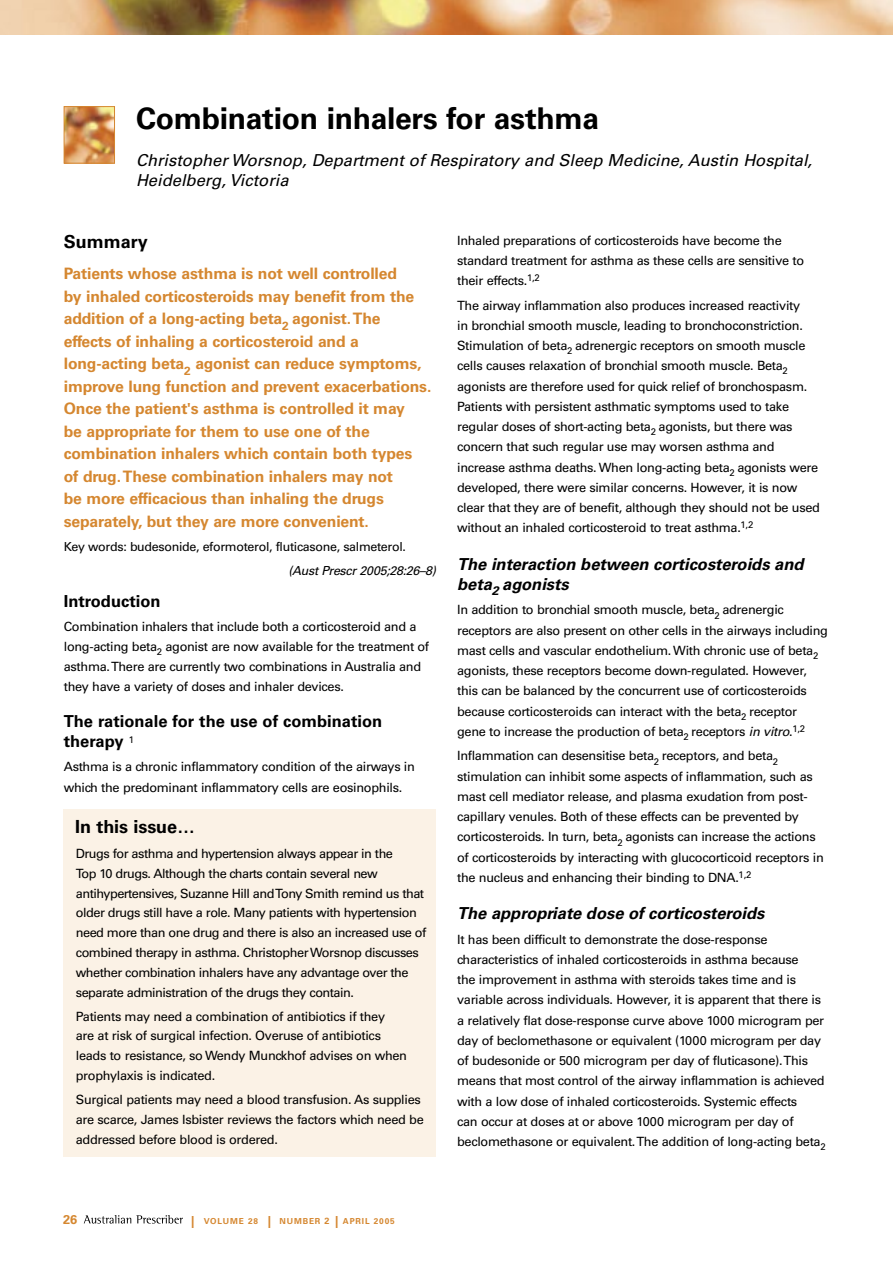
<style>
.page{position:relative;width:893px;height:1263px;background:#fff}
.page>*{position:absolute;margin:0;border:0;box-sizing:border-box;transform-origin:0 0}
.t1{font:700 30px "Univers LT";letter-spacing:-.01em;color:#000}
.t2{font:700 18px "Univers LT";letter-spacing:-.005em;color:#000}
.t3{font:italic 16.5px/20px "Univers LT";color:#000}
.t4{font:italic 700 16.5px/20.2px "Univers LT";color:#000}
.t5{font:700 16.5px/19.5px "Univers LT";color:#000}
.t6{font:700 15.75px/22.5px "Univers LT";letter-spacing:-.01em;color:#d58730}
.t7{font:12.75px/20.2px "Univers LT";letter-spacing:-.025em;color:#000}
.t8{font:700 12.75px "Univers LT";color:#d58730}
.t9{font:12.45px "Univers LT";letter-spacing:-.025em;color:#000}
.t10{font:italic 12.45px "Univers LT";letter-spacing:-.025em;color:#000}
.t11{font:700 8.25px "Univers LT";letter-spacing:.1em;color:#d58730}
.s1{font-style:italic}
.s2{font-size:12px}
.s3{font-size:9px}
</style>
<div class="page">
<svg style="left:84px;top:1215px;width:99px;height:8px"></svg>
<img style="left:0;top:0;width:893px;height:34px">
<div style="left:63px;top:809px;width:373px;height:348px;background:#fbf2e6"></div>
<img style="left:66px;top:108px;width:47px;height:53px">
<div style="left:64px;top:106px;width:51px;height:57px;border:1px solid #d58730"></div>
<h1 class="t1" style="left:136px;top:101px;width:464px">Combination inhalers for asthma</h1>
<p class="t3" style="left:136px;top:150px;width:678px">Christopher Worsnop, Department of Respiratory and Sleep Medicine, Austin Hospital,<br>Heidelberg, Victoria</p>
<h2 class="t2" style="left:64px;top:232px;width:86px">Summary</h2>
<p class="t6" style="left:64px;top:263px;width:369px">Patients whose asthma is not well controlled<br>by inhaled corticosteroids may benefit from the addition of a long-acting beta<sub>2</sub> agonist. The effects of inhaling a corticosteroid and a long-acting beta<sub>2</sub> agonist can reduce symptoms, improve lung function and prevent exacerbations.<br>Once the patient's asthma is controlled it may<br>be appropriate for them to use one of the combination inhalers which contain both types<br>of drug. These combination inhalers may not<br>be more efficacious than inhaling the drugs separately, but they are more convenient.</p>
<p class="t9" style="left:64px;top:539px;width:344px">Key words: budesonide, eformoterol, fluticasone, salmeterol.</p>
<p class="t10" style="left:288px;top:563px;width:149px">(Aust Prescr 2005;28:26–8)</p>
<p class="t5" style="left:64px;top:591px;width:98px">Introduction</p>
<p class="t7" style="left:64px;top:616px;width:367px">Combination inhalers that include both a corticosteroid and a long-acting beta<sub>2</sub> agonist are now available for the treatment of asthma. There are currently two combinations in Australia and they have a variety of doses and inhaler devices.</p>
<p class="t5" style="left:64px;top:712px;width:320px">The rationale for the use of combination therapy <sup>1</sup></p>
<p class="t7" style="left:64px;top:757px;width:353px">Asthma is a chronic inflammatory condition of the airways in which the predominant inflammatory cells are eosinophils.</p>
<h2 class="t2" style="left:75px;top:816px;width:121px">In this issue…</h2>
<p class="t7" style="left:76px;top:843px;width:352px;line-height:19.8px">Drugs for asthma and hypertension always appear in the<br>Top 10 drugs. Although the charts contain several new antihypertensives, Suzanne Hill and Tony Smith remind us that older drugs still have a role. Many patients with hypertension need more than one drug and there is also an increased use of combined therapy in asthma. Christopher Worsnop discusses whether combination inhalers have any advantage over the separate administration of the drugs they contain.</p>
<p class="t7" style="left:76px;top:1006px;width:333px;line-height:19.8px">Patients may need a combination of antibiotics if they<br>are at risk of surgical infection. Overuse of antibiotics leads to resistance, so Wendy Munckhof advises on when prophylaxis is indicated.</p>
<p class="t7" style="left:76px;top:1090px;width:349px;line-height:19.8px">Surgical patients may need a blood transfusion. As supplies are scarce, James Isbister reviews the factors which need be addressed before blood is ordered.</p>
<p class="t7" style="left:457px;top:230px;width:349px">Inhaled preparations of corticosteroids have become the standard treatment for asthma as these cells are sensitive to their effects.<sup>1,2</sup></p>
<p class="t7" style="left:457px;top:295px;width:364px">The airway inflammation also produces increased reactivity<br>in bronchial smooth muscle, leading to bronchoconstriction.<br>Stimulation of beta<sub>2</sub> adrenergic receptors on smooth muscle cells causes relaxation of bronchial smooth muscle. Beta<sub>2 </sub>agonists are therefore used for quick relief of bronchospasm.<br>Patients with persistent asthmatic symptoms used to take regular doses of short-acting beta<sub>2</sub> agonists, but there was concern that such regular use may worsen asthma and increase asthma deaths. When long-acting beta<sub>2</sub> agonists were developed, there were similar concerns. However, it is now clear that they are of benefit, although they should not be used without an inhaled corticosteroid to treat asthma.<sup>1,2</sup></p>
<p class="t4" style="left:457px;top:554px;width:348px">The interaction between corticosteroids and beta<sub>2</sub> agonists</p>
<p class="t7" style="left:457px;top:600px;width:372px">In addition to bronchial smooth muscle, beta<sub>2</sub> adrenergic receptors are also present on other cells in the airways including mast cells and vascular endothelium. With chronic use of beta<sub>2 </sub>agonists, these receptors become down-regulated. However, this can be balanced by the concurrent use of corticosteroids because corticosteroids can interact with the beta<sub>2</sub> receptor gene to increase the production of beta<sub>2</sub> receptors <span class="s1">in vitro</span>.<sup>1,2</sup></p>
<p class="t7" style="left:457px;top:746px;width:368px">Inflammation can desensitise beta<sub>2</sub> receptors, and beta<sub>2 </sub>stimulation can inhibit some aspects of inflammation, such as mast cell mediator release, and plasma exudation from post&shy;capillary venules. Both of these effects can be prevented by corticosteroids. In turn, beta<sub>2</sub> agonists can increase the actions of corticosteroids by interacting with glucocorticoid receptors in the nucleus and enhancing their binding to DNA.<sup>1,2</sup></p>
<p class="t4" style="left:457px;top:903px;width:309px">The appropriate dose of corticosteroids</p>
<p class="t7" style="left:457px;top:929px;width:370px">It has been difficult to demonstrate the dose-response characteristics of inhaled corticosteroids in asthma because<br>the improvement in asthma with steroids takes time and is variable across individuals. However, it is apparent that there is a relatively flat dose-response curve above 1000 microgram per day of beclomethasone or equivalent (1000 microgram per day of budesonide or 500 microgram per day of fluticasone). This means that most control of the airway inflammation is achieved with a low dose of inhaled corticosteroids. Systemic effects<br>can occur at doses at or above 1000 microgram per day of beclomethasone or equivalent. The addition of long-acting beta<sub>2</sub></p>
<p class="t8" style="left:63px;top:1212px;width:16px">26</p>
<p class="t11" style="left:191px;top:1216px;width:205px"><span class="s2">|</span> VOLUME 28 <span class="s2">|</span> NUMBER <span class="s3">2</span> <span class="s2">|</span> APRIL 2005</p>
</div>
